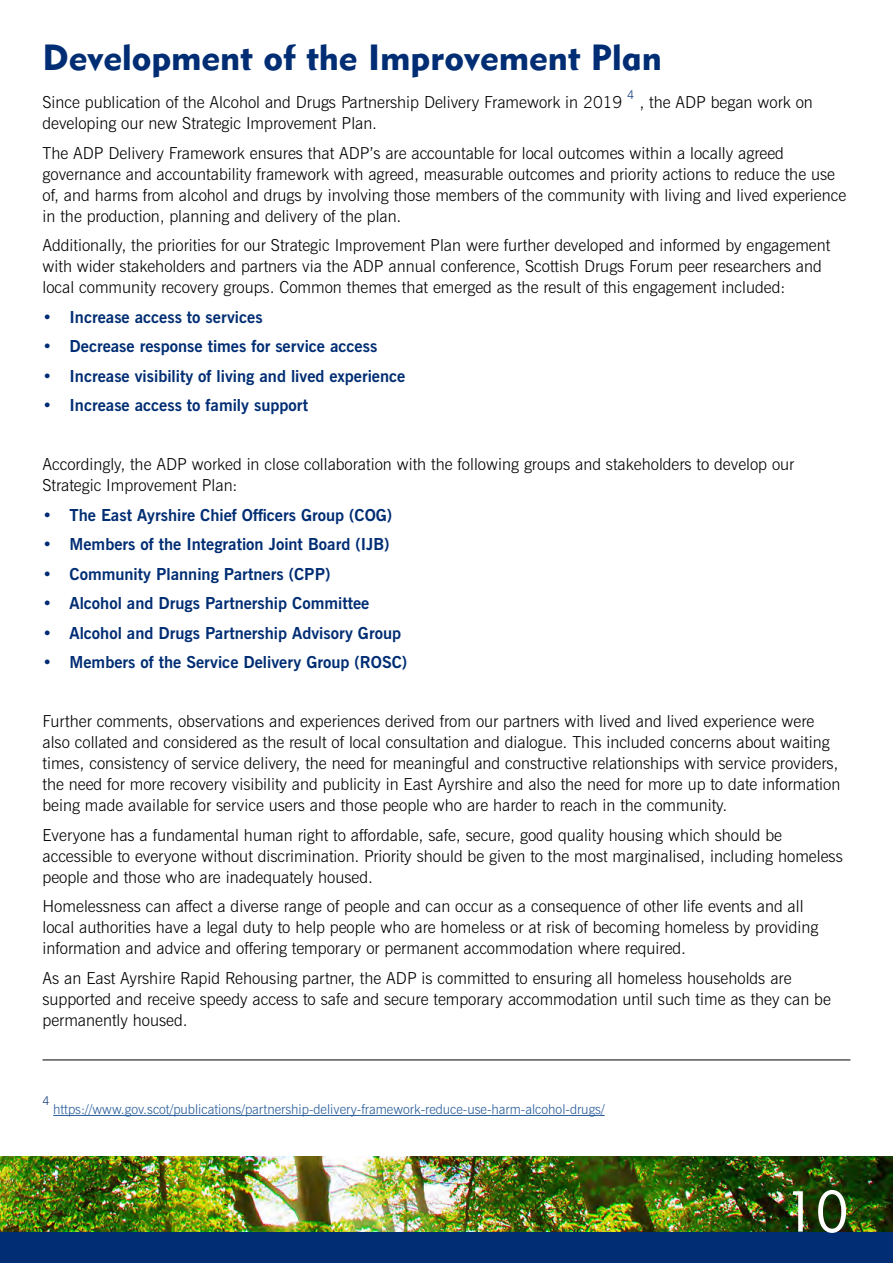
<style>
.page{position:relative;width:893px;height:1263px;background:#fff}
.page>*{position:absolute;margin:0;border:0;box-sizing:border-box;transform-origin:0 0}
.t1{font:57px "Geometric 415 BT Lite A";color:#fff}
.t2{font:36px "Geometric 415 BT Black A";color:#002d73}
.t3{font:300 16.5px/21px "News Gothic BT";color:#000}
.t4{font:700 16.5px "News Gothic BT";color:#002d73}
.t5{font:300 13.5px "News Gothic BT";color:#275b9b}
.t6{font:300 12px "News Gothic BT";color:#002d73}
</style>
<div class="page">
<div style="left:0;top:1157px;width:893px;height:106px;background:#002d73"></div>
<img style="left:0;top:1157px;width:893px;height:74px">
<hr style="left:53px;top:1115px;width:552px;height:1px;background:#275b9b">
<hr style="left:43px;top:1059px;width:807px;height:1px;background:#000">
<h2 class="t2" style="left:43px;top:35px;width:621px">Development of the Improvement Plan</h2>
<p class="t3" style="left:43px;top:92px;width:581px">Since publication of the Alcohol and Drugs Partnership Delivery Framework in 2019</p>
<p class="t6" style="left:627px;top:88px;width:9px">4</p>
<p class="t3" style="left:639px;top:92px;width:175px">, the ADP began work on</p>
<p class="t3" style="left:43px;top:108px;width:743px;line-height:29.5px">developing our new Strategic Improvement Plan.<br>The ADP Delivery Framework ensures that ADP’s are accountable for local outcomes within a locally agreed</p>
<p class="t3" style="left:43px;top:163px;width:805px">governance and accountability framework with agreed, measurable outcomes and priority actions to reduce the use of, and harms from alcohol and drugs by involving those members of the community with living and lived experience in the production, planning and delivery of the plan.</p>
<p class="t3" style="left:43px;top:235px;width:789px">Additionally, the priorities for our Strategic Improvement Plan were further developed and informed by engagement with wider stakeholders and partners via the ADP annual conference, Scottish Drugs Forum peer researchers and local community recovery groups. Common themes that emerged as the result of this engagement included:</p>
<p class="t4" style="left:43px;top:307px;width:222px">• Increase access to services</p>
<p class="t4" style="left:43px;top:336px;width:336px">• Decrease response times for service access</p>
<p class="t4" style="left:43px;top:366px;width:364px">• Increase visibility of living and lived experience</p>
<p class="t4" style="left:43px;top:395px;width:267px">• Increase access to family support</p>
<p class="t3" style="left:43px;top:454px;width:753px">Accordingly, the ADP worked in close collaboration with the following groups and stakeholders to develop our<br>Strategic Improvement Plan:</p>
<p class="t4" style="left:43px;top:505px;width:351px">• The East Ayrshire Chief Officers Group (COG)</p>
<p class="t4" style="left:43px;top:534px;width:349px">• Members of the Integration Joint Board (IJB)</p>
<p class="t4" style="left:43px;top:564px;width:290px">• Community Planning Partners (CPP)</p>
<p class="t4" style="left:43px;top:593px;width:328px">• Alcohol and Drugs Partnership Committee</p>
<p class="t4" style="left:43px;top:623px;width:360px">• Alcohol and Drugs Partnership Advisory Group</p>
<p class="t4" style="left:43px;top:652px;width:366px">• Members of the Service Delivery Group (ROSC)</p>
<p class="t3" style="left:43px;top:711px;width:799px">Further comments, observations and experiences derived from our partners with lived and lived experience were also collated and considered as the result of local consultation and dialogue. This included concerns about waiting times, consistency of service delivery, the need for meaningful and constructive relationships with service providers, the need for more recovery visibility and publicity in East Ayrshire and also the need for more up to date information being made available for service users and those people who are harder to reach in the community.</p>
<p class="t3" style="left:43px;top:824px;width:802px">Everyone has a fundamental human right to affordable, safe, secure, good quality housing which should be accessible to everyone without discrimination. Priority should be given to the most marginalised, including homeless people and those who are inadequately housed.</p>
<p class="t3" style="left:43px;top:896px;width:777px">Homelessness can affect a diverse range of people and can occur as a consequence of other life events and all local authorities have a legal duty to help people who are homeless or at risk of becoming homeless by providing information and advice and offering temporary or permanent accommodation where required.</p>
<p class="t3" style="left:43px;top:967px;width:790px">As an East Ayrshire Rapid Rehousing partner, the ADP is committed to ensuring all homeless households are supported and receive speedy access to safe and secure temporary accommodation until such time as they can be permanently housed.</p>
<p class="t6" style="left:43px;top:1093px;width:9px">4</p>
<p class="t5" style="left:53px;top:1101px;width:553px">https://www.gov.scot/publications/partnership-delivery-framework-reduce-use-harm-alcohol-drugs/</p>
<h1 class="t1" style="left:783px;top:1177px;width:66px">10</h1>
</div>
